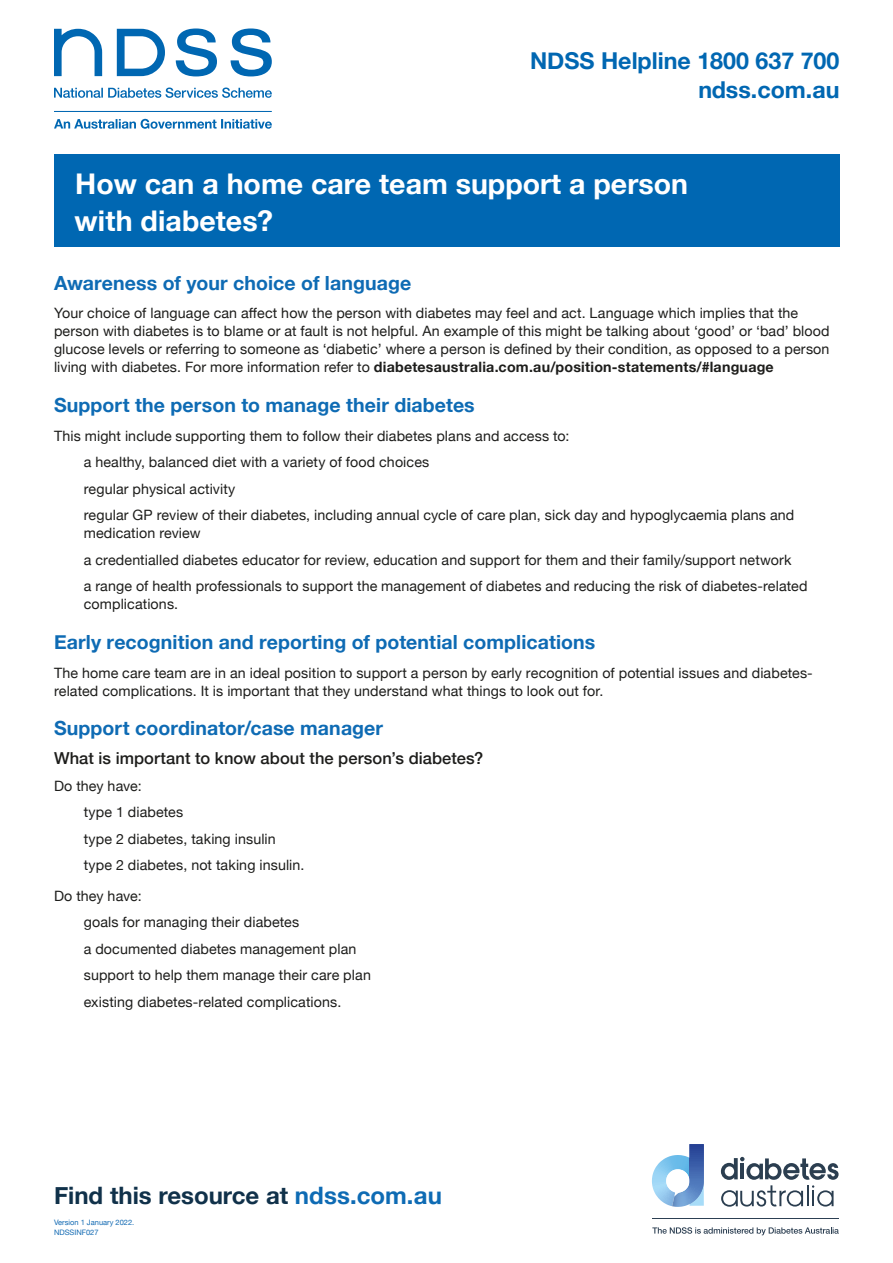
<style>
.page{position:relative;width:893px;height:1263px;background:#fff}
.page>*{position:absolute;margin:0;border:0;box-sizing:border-box;transform-origin:0 0}
.Heading_1{font:700 28.5px/36.2px "Helvetica Neue";color:#fff}
.t1{font:700 24px "Helvetica Neue";color:#10314a}
.t2{font:700 23.25px/29.7px "Helvetica Neue";color:#0067b2;text-align:right}
.Headers_2{font:700 19.5px "Helvetica Neue";letter-spacing:.005em;color:#0e6bb4}
.Body_Copy{font:500 16.5px "Helvetica Neue";letter-spacing:.005em;color:#1d1d1b}
.Body_Copy-2{font:14.25px/18px "Helvetica Neue";letter-spacing:.01em;color:#1d1d1b}
.t3{font:7.5px/10.5px "Helvetica Neue";color:#126ab3}
.s1{font-weight:700}
.s2{color:#0e6bb4}
</style>
<div class="page">
<svg style="left:54px;top:28px;width:218px;height:101px"></svg>
<svg style="left:652px;top:1227px;width:187px;height:8px"></svg>
<hr style="left:652px;top:1218px;width:187px;height:1px;background:#2c3f52">
<svg style="left:721px;top:1157px;width:118px;height:50px"></svg>
<img style="left:672px;top:1206px;width:12px;height:1px">
<svg style="left:652px;top:1144px;width:52px;height:62px"></svg>
<div style="left:54px;top:154px;width:785px;height:93px;background:#0067b2"></div>
<p class="t2" style="left:530px;top:46px;width:311px">NDSS Helpline 1800 637 700 ndss.com.au</p>
<p class="Heading_1" style="left:75px;top:167px;width:615px">How can a home care team support a person with diabetes?</p>
<p class="Headers_2" style="left:54px;top:267px;width:359px">Awareness of your choice of language</p>
<p class="Body_Copy-2" style="left:54px;top:305px;width:777px">Your choice of language can affect how the person with diabetes may feel and act. Language which implies that the person with diabetes is to blame or at fault is not helpful. An example of this might be talking about ‘good’ or ‘bad’ blood glucose levels or referring to someone as ‘diabetic’ where a person is defined by their condition, as opposed to a person living with diabetes. For more information refer to <span class="s1">diabetesaustralia.com.au/position-statements/#language</span></p>
<p class="Headers_2" style="left:54px;top:390px;width:422px">Support the person to manage their diabetes</p>
<p class="Body_Copy-2" style="left:54px;top:427px;width:517px">This might include supporting them to follow their diabetes plans and access to:</p>
<p class="Body_Copy-2" style="left:84px;top:454px;width:347px">a healthy, balanced diet with a variety of food choices</p>
<p class="Body_Copy-2" style="left:84px;top:480px;width:153px">regular physical activity</p>
<p class="Body_Copy-2" style="left:84px;top:507px;width:712px">regular GP review of their diabetes, including annual cycle of care plan, sick day and hypoglycaemia plans and medication review</p>
<p class="Body_Copy-2" style="left:84px;top:551px;width:709px">a credentialled diabetes educator for review, education and support for them and their family/support network</p>
<p class="Body_Copy-2" style="left:84px;top:578px;width:725px">a range of health professionals to support the management of diabetes and reducing the risk of diabetes-related complications.</p>
<p class="Headers_2" style="left:54px;top:627px;width:543px">Early recognition and reporting of potential complications</p>
<p class="Body_Copy-2" style="left:54px;top:664px;width:760px">The home care team are in an ideal position to support a person by early recognition of potential issues and diabetes&shy;related complications. It is important that they understand what things to look out for.</p>
<p class="Headers_2" style="left:54px;top:713px;width:331px">Support coordinator/case manager</p>
<p class="Body_Copy" style="left:54px;top:745px;width:431px">What is important to know about the person’s diabetes?</p>
<p class="Body_Copy-2" style="left:54px;top:777px;width:89px">Do they have:</p>
<p class="Body_Copy-2" style="left:84px;top:804px;width:101px">type 1 diabetes</p>
<p class="Body_Copy-2" style="left:84px;top:830px;width:193px">type 2 diabetes, taking insulin</p>
<p class="Body_Copy-2" style="left:84px;top:857px;width:222px">type 2 diabetes, not taking insulin.</p>
<p class="Body_Copy-2" style="left:54px;top:887px;width:89px">Do they have:</p>
<p class="Body_Copy-2" style="left:84px;top:914px;width:217px">goals for managing their diabetes</p>
<p class="Body_Copy-2" style="left:84px;top:941px;width:274px">a documented diabetes management plan</p>
<p class="Body_Copy-2" style="left:84px;top:967px;width:289px">support to help them manage their care plan</p>
<p class="Body_Copy-2" style="left:84px;top:994px;width:259px">existing diabetes-related complications.</p>
<p class="t1" style="left:54px;top:1176px;width:389px">Find this resource at <span class="s2">ndss.com.au</span></p>
<p class="t3" style="left:54px;top:1217px;width:82px">Version 1 January 2022.<br>NDSSINF027</p>
</div>
